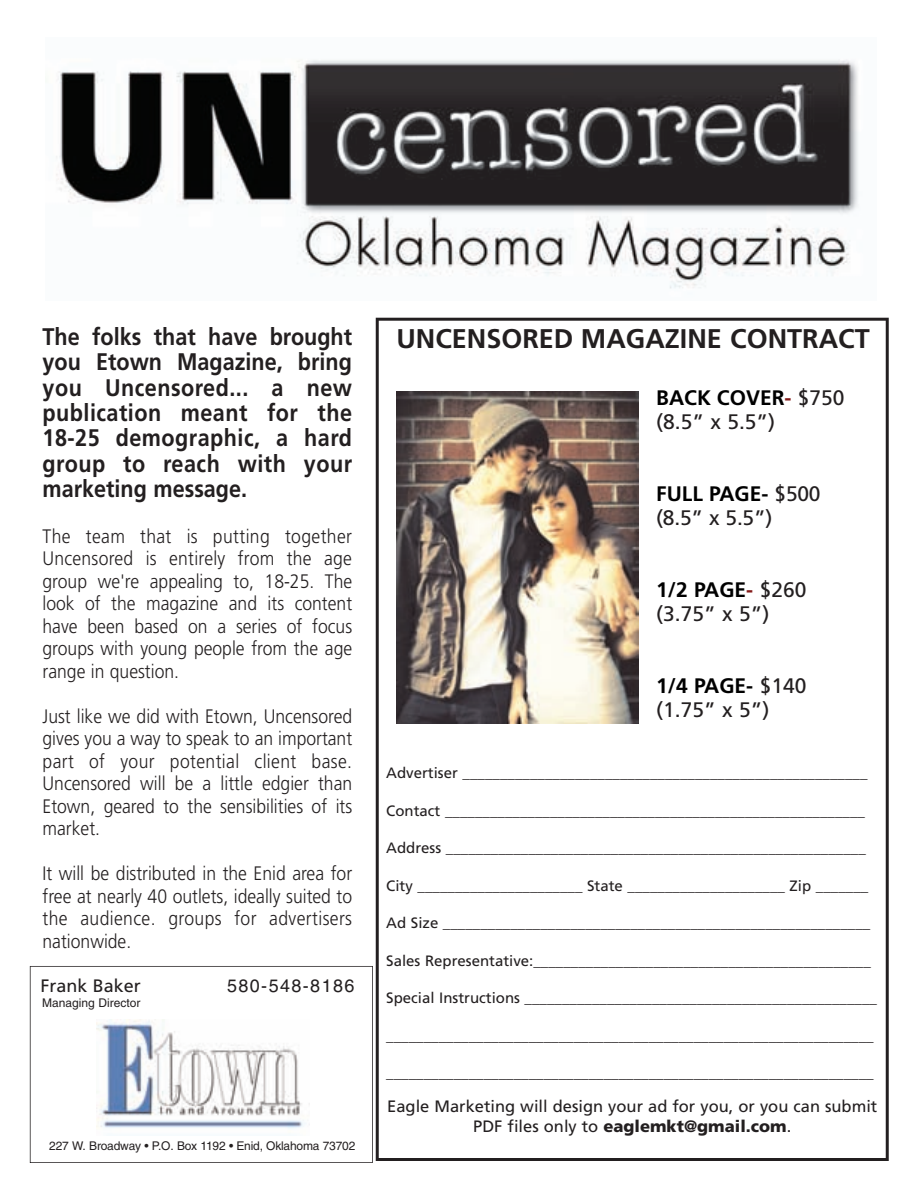
<style>
.page{position:relative;width:918px;height:1188px;background:#fff}
.page>*{position:absolute;margin:0;border:0;box-sizing:border-box;transform-origin:0 0}
.t1{font:700 27px "Frutiger";color:#231f20}
.t2{font:700 24px/25.5px "Frutiger";letter-spacing:.02em;color:#231f20;text-align:justify;scale:.9 1}
.t3{font:21px/24px "Frutiger";color:#231f20}
.t4{font:300 19.5px/22.5px "Frutiger";color:#231f20;text-align:justify;scale:.9 1}
.t5{font:18px "Helvetica";letter-spacing:.08em;color:#231f20}
.t6{font:18px "Frutiger";color:#231f20}
.t7{font:16.5px/19.8px "Frutiger";color:#231f20;text-align:center}
.t8{font:15px "Frutiger";color:#231f20}
.t9{font:12px "Helvetica";letter-spacing:-.015em;color:#231f20}
.s1{font-weight:700;color:#000}
.s2{font-weight:700;color:#831918}
.s3{font-weight:900}
</style>
<div class="page">
<svg style="left:30px;top:966px;width:343px;height:197px"></svg>
<svg style="left:376px;top:318px;width:513px;height:843px"></svg>
<img style="left:56px;top:59px;width:803px;height:230px">
<img style="left:396px;top:392px;width:243px;height:331px">
<h2 class="t2" style="left:43px;top:325px;width:346px">The folks that have brought you Etown Magazine, bring you Uncensored... a new publication meant for the 18-25 demographic, a hard group to reach with your marketing message.</h2>
<h3 class="t4" style="left:43px;top:526px;width:346px">The team that is putting together Uncensored is entirely from the age group we're appealing to, 18-25. The look of the magazine and its content have been based on a series of focus groups with young people from the age range in question.</h3>
<h3 class="t4" style="left:43px;top:706px;width:346px">Just like we did with Etown, Uncensored gives you a way to speak to an important part of your potential client base.<br>Uncensored will be a little edgier than Etown, geared to the sensibilities of its market.</h3>
<h3 class="t4" style="left:43px;top:864px;width:346px">It will be distributed in the Enid area for free at nearly 40 outlets, ideally suited to the audience. groups for advertisers nationwide.</h3>
<p class="t6" style="left:40px;top:979px;width:102px">Frank Baker</p>
<p class="t9" style="left:42px;top:998px;width:100px">Managing Director</p>
<p class="t5" style="left:227px;top:980px;width:129px">580-548-8186</p>
<p class="t9" style="left:49px;top:1141px;width:308px">227 W. Broadway • P.O. Box 1192 • Enid, Oklahoma 73702</p>
<h1 class="t1" style="left:396px;top:328px;width:475px">UNCENSORED MAGAZINE CONTRACT</h1>
<h3 class="t3" style="left:656px;top:387px;width:190px"><span class="s1">BACK COVER</span><span class="s2">-</span> $750 (8.5” x 5.5”)</h3>
<h3 class="t3" style="left:656px;top:483px;width:166px"><span class="s1">FULL PAGE-</span> $500 (8.5” x 5.5”)</h3>
<h3 class="t3" style="left:656px;top:579px;width:152px"><span class="s1">1/2 PAGE</span><span class="s2">-</span> $260 (3.75” x 5”)</h3>
<h3 class="t3" style="left:656px;top:675px;width:152px"><span class="s1">1/4 PAGE-</span> $140 (1.75” x 5”)</h3>
<p class="t8" style="left:386px;top:767px;width:483px">Advertiser ______________________________________________________</p>
<p class="t8" style="left:386px;top:805px;width:480px">Contact ________________________________________________________</p>
<p class="t8" style="left:386px;top:842px;width:481px">Address ________________________________________________________</p>
<p class="t8" style="left:386px;top:880px;width:484px">City ______________________ State _____________________ Zip _______</p>
<p class="t8" style="left:386px;top:917px;width:486px">Ad Size _________________________________________________________</p>
<p class="t8" style="left:386px;top:955px;width:486px">Sales Representative:_____________________________________________</p>
<p class="t8" style="left:386px;top:992px;width:492px">Special Instructions _______________________________________________</p>
<p class="t8" style="left:386px;top:1030px;width:489px">_________________________________________________________________</p>
<p class="t8" style="left:386px;top:1067px;width:489px">_________________________________________________________________</p>
<p class="t7" style="left:387px;top:1098px;width:492px">Eagle Marketing will design your ad for you, or you can submit<br>PDF files only to <span class="s3">eaglemkt@gmail.com</span>.</p>
</div>
